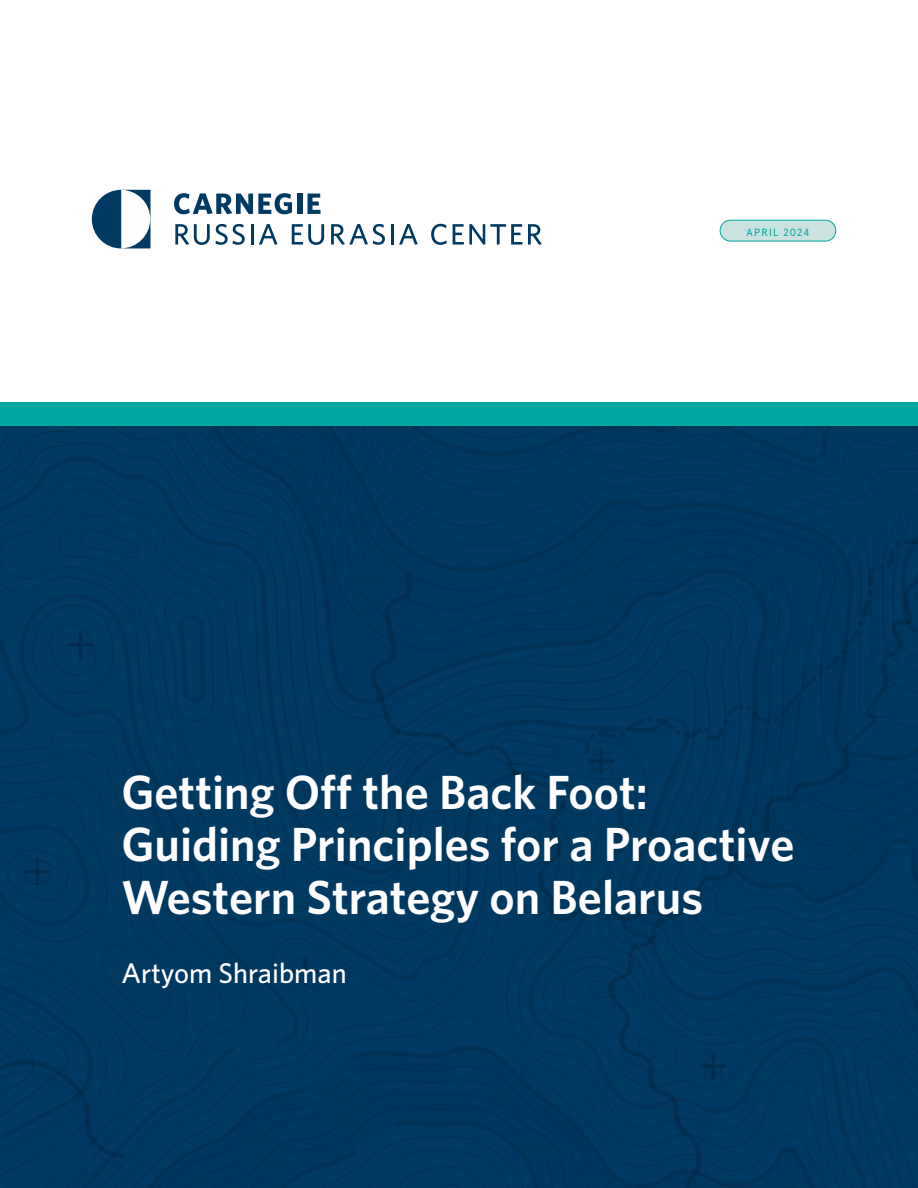
<style>
.page{position:relative;width:918px;height:1188px;background:#fff}
.page>*{position:absolute;margin:0;border:0;box-sizing:border-box;transform-origin:0 0}
.t1{font:600 48px/52.5px "Whitney";color:#fff}
.t2{font:500 28.5px "Whitney";color:#fff}
.t3{font:10.5px "Apercu Arabic Pro";letter-spacing:.115em;color:#00a79e}
</style>
<div class="page">
<div style="left:0;top:403px;width:918px;height:785px;background:#003a63"></div>
<div style="left:0;top:402px;width:918px;height:24px;background:#00a79e"></div>
<svg style="left:175px;top:224px;width:35px;height:21px"></svg>
<svg style="left:216px;top:224px;width:29px;height:21px"></svg>
<hr style="left:251px;top:224px;width:3px;height:21px;background:#003a63">
<svg style="left:259px;top:224px;width:19px;height:21px"></svg>
<svg style="left:292px;top:224px;width:32px;height:21px"></svg>
<svg style="left:331px;top:224px;width:54px;height:21px"></svg>
<hr style="left:391px;top:224px;width:3px;height:21px;background:#003a63">
<svg style="left:399px;top:224px;width:19px;height:21px"></svg>
<svg style="left:431px;top:224px;width:16px;height:21px"></svg>
<svg style="left:453px;top:224px;width:69px;height:21px"></svg>
<svg style="left:528px;top:224px;width:14px;height:21px"></svg>
<svg style="left:174px;top:193px;width:118px;height:21px"></svg>
<div style="left:297px;top:194px;width:5px;height:20px;background:#003a63"></div>
<svg style="left:308px;top:194px;width:13px;height:20px"></svg>
<svg style="left:92px;top:190px;width:58px;height:58px"></svg>
<div style="left:720px;top:220px;width:116px;height:21px;background:#cae2e0;border-radius:10px"></div>
<div style="left:720px;top:220px;width:116px;height:21px;border:1px solid #00a79e;border-radius:10px"></div>
<p class="t3" style="left:747px;top:226px;width:64px">APRIL 2024</p>
<p class="t1" style="left:121px;top:765px;width:675px">Getting Off the Back Foot:<br>Guiding Principles for a Proactive<br>Western Strategy on Belarus</p>
<p class="t2" style="left:121px;top:954px;width:227px">Artyom Shraibman</p>
</div>
